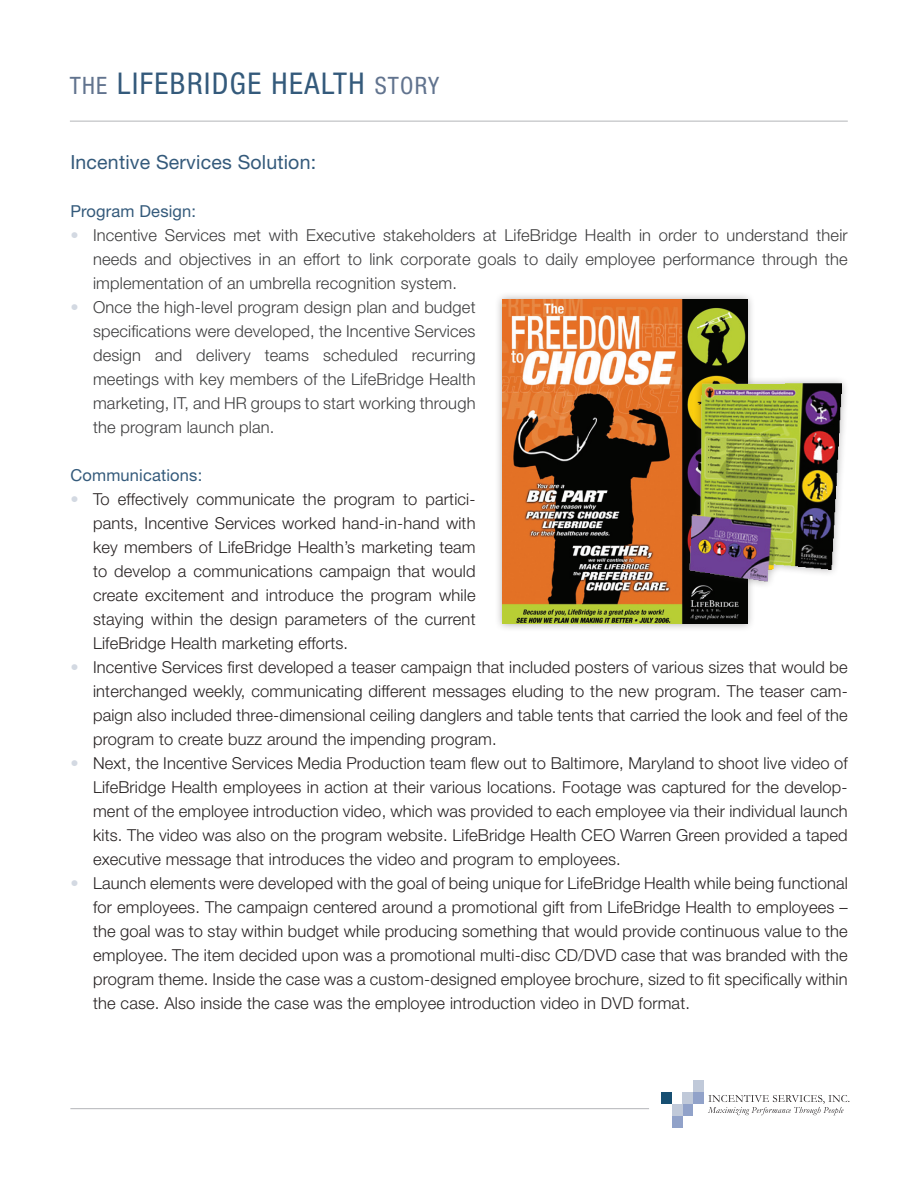
<style>
.page{position:relative;width:918px;height:1188px;background:#fff}
.page>*{position:absolute;margin:0;border:0;box-sizing:border-box;transform-origin:0 0}
.t1{font:condensed 30px "Helvetica Neue";letter-spacing:.05em;color:#345a7b}
.t2{font:condensed 24px "Helvetica Neue";color:#61738e}
.t3{font:19.5px "Helvetica Neue";letter-spacing:.01em;color:#345a7b}
.t4{font:300 16.5px/24px "Helvetica Neue";letter-spacing:.01em;color:#282323;text-align:justify}
.t5{font:300 16.5px/24px "Helvetica Neue";letter-spacing:.01em;color:#3e3e3f;text-align:justify}
.t6{font:16.5px "Helvetica Neue";letter-spacing:.01em;color:#345a7b}
.s1{font-size:24px;color:#61738e}
.s2{color:#d3d9e2}
</style>
<div class="page">
<hr style="left:70px;top:1108px;width:579px;height:1px;background:#bcbdc0">
<div style="left:662px;top:1092px;width:10px;height:12px;background:#174f72"></div>
<div style="left:672px;top:1116px;width:11px;height:12px;background:#91a2c9"></div>
<div style="left:683px;top:1104px;width:10px;height:12px;background:#91a2c9"></div>
<div style="left:693px;top:1092px;width:11px;height:12px;background:#91a2c9"></div>
<div style="left:672px;top:1104px;width:11px;height:12px;background:#c0c9d9"></div>
<div style="left:683px;top:1092px;width:10px;height:12px;background:#c0c9d9"></div>
<div style="left:693px;top:1081px;width:11px;height:11px;background:#c0c9d9"></div>
<svg style="left:708px;top:1095px;width:141px;height:20px"></svg>
<hr style="left:70px;top:121px;width:778px;height:1px;background:#bcbdc0">
<div style="left:494px;top:292px;width:262px;height:340px;background:#231f20;opacity:.35"></div>
<img style="left:503px;top:300px;width:245px;height:324px">
<img style="left:648px;top:351px;width:198px;height:248px">
<h1 class="t1" style="left:70px;top:66px;width:266px"><span class="s1">THE</span> LIFEBRIDGE HEALTH</h1>
<h2 class="t2" style="left:375px;top:71px;width:66px">STORY</h2>
<p class="t3" style="left:70px;top:150px;width:247px">Incentive Services Solution:</p>
<p class="t6" style="left:70px;top:201px;width:127px">Program Design:</p>
<p class="t5" style="left:93px;top:222px;width:756px;text-indent:-23px"><span class="s2">•</span> Incentive Services met with Executive stakeholders at LifeBridge Health in order to understand their needs and objectives in an effort to link corporate goals to daily employee performance through the implementation of an umbrella recognition system.</p>
<p class="t5" style="left:93px;top:295px;width:384px;text-indent:-23px"><span class="s2">•</span> Once the high-level program design plan and budget specifications were developed, the Incentive Services design and delivery teams scheduled recurring meetings with key members of the LifeBridge Health marketing, IT, and HR groups to start working through the program launch plan.</p>
<p class="t6" style="left:70px;top:465px;width:133px">Communications:</p>
<p class="t4" style="left:93px;top:487px;width:384px;text-indent:-23px"><span class="s2">•</span> To effectively communicate the program to partici&shy;pants, Incentive Services worked hand-in-hand with key members of LifeBridge Health’s marketing team to develop a communications campaign that would create excitement and introduce the program while staying within the design parameters of the current LifeBridge Health marketing efforts.</p>
<p class="t4" style="left:93px;top:655px;width:756px;text-indent:-23px"><span class="s2">•</span> Incentive Services first developed a teaser campaign that included posters of various sizes that would be interchanged weekly, communicating different messages eluding to the new program. The teaser cam&shy;paign also included three-dimensional ceiling danglers and table tents that carried the look and feel of the program to create buzz around the impending program.</p>
<p class="t4" style="left:93px;top:751px;width:756px;text-indent:-23px"><span class="s2">•</span> Next, the Incentive Services Media Production team flew out to Baltimore, Maryland to shoot live video of LifeBridge Health employees in action at their various locations. Footage was captured for the develop&shy;ment of the employee introduction video, which was provided to each employee via their individual launch kits. The video was also on the program website. LifeBridge Health CEO Warren Green provided a taped executive message that introduces the video and program to employees.</p>
<p class="t4" style="left:93px;top:871px;width:756px;text-indent:-23px"><span class="s2">•</span> Launch elements were developed with the goal of being unique for LifeBridge Health while being functional for employees. The campaign centered around a promotional gift from LifeBridge Health to employees – the goal was to stay within budget while producing something that would provide continuous value to the employee. The item decided upon was a promotional multi-disc CD/DVD case that was branded with the program theme. Inside the case was a custom-designed employee brochure, sized to fit specifically within the case. Also inside the case was the employee introduction video in DVD format.</p>
</div>
